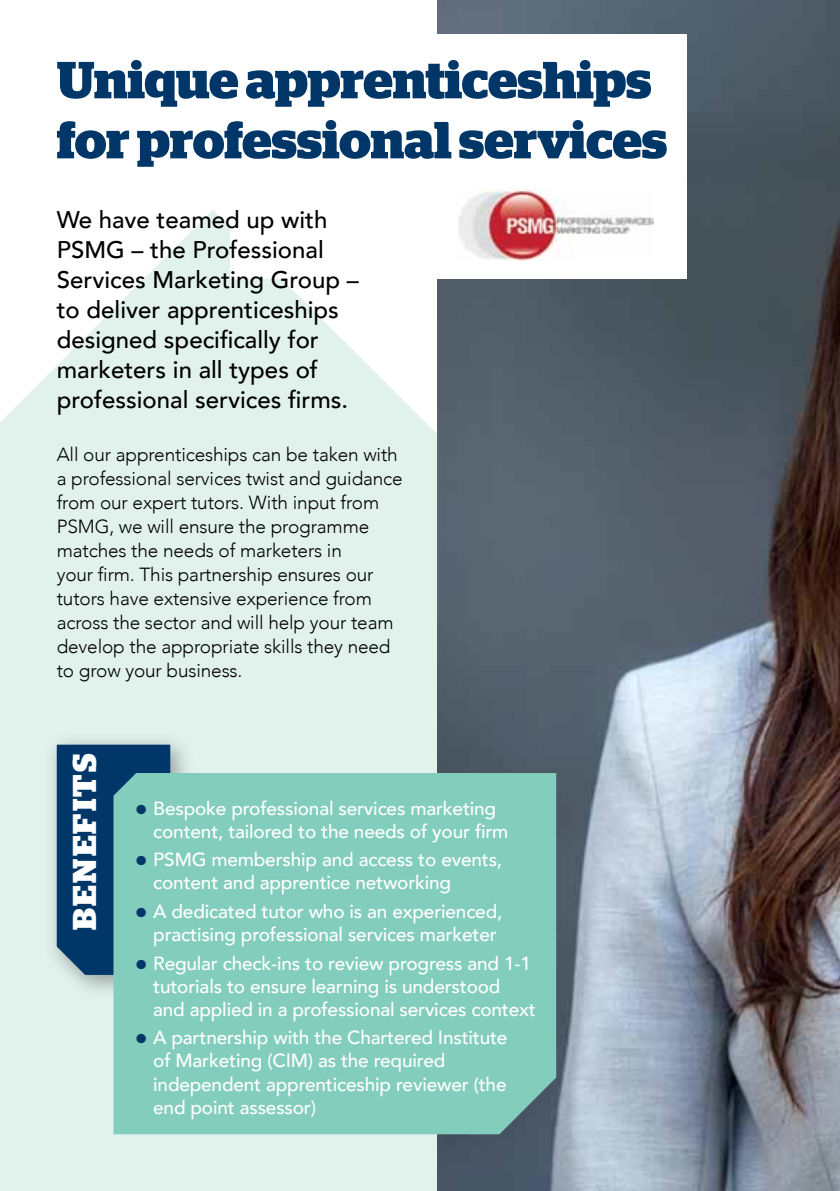
<style>
.page{position:relative;width:840px;height:1191px;background:#fff}
.page>*{position:absolute;margin:0;border:0;box-sizing:border-box;transform-origin:0 0}
.t1{font:700 52px/60px "Stag";color:#003768}
.t2{font:700 33px "Stag";color:#fff}
.t3{font:500 24px/30px "Avenir";color:#000}
.t4{font:500 19px/23px "Avenir";letter-spacing:-.01em;color:#fff}
.t5{font:300 19px/24px "Avenir";letter-spacing:-.01em;color:#000}
.s1{color:#003768}
</style>
<div class="page">
<svg style="left:0;top:210px;width:437px;height:981px;background:#e4f3ee"></svg>
<img style="left:437px;top:0;width:402px;height:1191px">
<div style="left:230px;top:34px;width:456px;height:244px;background:#fff"></div>
<img style="left:459px;top:190px;width:194px;height:70px">
<div style="left:43px;top:731px;width:151px;height:268px;background:#000;opacity:.35"></div>
<div style="left:57px;top:744px;width:113px;height:231px;background:#003768"></div>
<div style="left:113px;top:773px;width:443px;height:361px;background:#83cdbc"></div>
<h1 class="t1" style="left:57px;top:50px;width:611px">Unique apprenticeships for professional services</h1>
<p class="t3" style="left:57px;top:203px;width:303px">We have teamed up with<br>PSM G – the Professional<br>Services Marketing Group – to deliver apprenticeships designed specifically for marketers in all types of professional services firms.</p>
<p class="t5" style="left:57px;top:443px;width:347px">All our apprenticeships can be taken with a professional services twist and guidance from our expert tutors. With input from PSMG, we will ensure the programme matches the needs of marketers in<br>your firm. This partnership ensures our tutors have extensive experience from across the sector and will help your team develop the appropriate skills they need to grow your business.</p>
<h2 class="t2" style="left:65px;top:930px;width:178px;rotate:-90deg">benefits</h2>
<p class="t4" style="left:153px;top:795px;width:356px;text-indent:-17px"><span class="s1">●</span> Bespoke professional services marketing content, tailored to the needs of your firm</p>
<p class="t4" style="left:153px;top:847px;width:350px;text-indent:-17px"><span class="s1">●</span> PSM G membership and access to events, content and apprentice networking</p>
<p class="t4" style="left:136px;top:899px;width:367px;text-align:right"><span class="s1">●</span> A dedicated tutor who is an experienced, practising professional services marketer</p>
<p class="t4" style="left:153px;top:950px;width:384px;text-indent:-17px"><span class="s1">●</span> Regular check-ins to review progress and 1-1 tutorials to ensure learning is understood and applied in a professional services context</p>
<p class="t4" style="left:153px;top:1025px;width:355px;text-indent:-17px"><span class="s1">●</span> A partnership with the Chartered I nstitute of Marketing (CIM) as the required independent apprenticeship reviewer (the end point assessor)</p>
</div>
